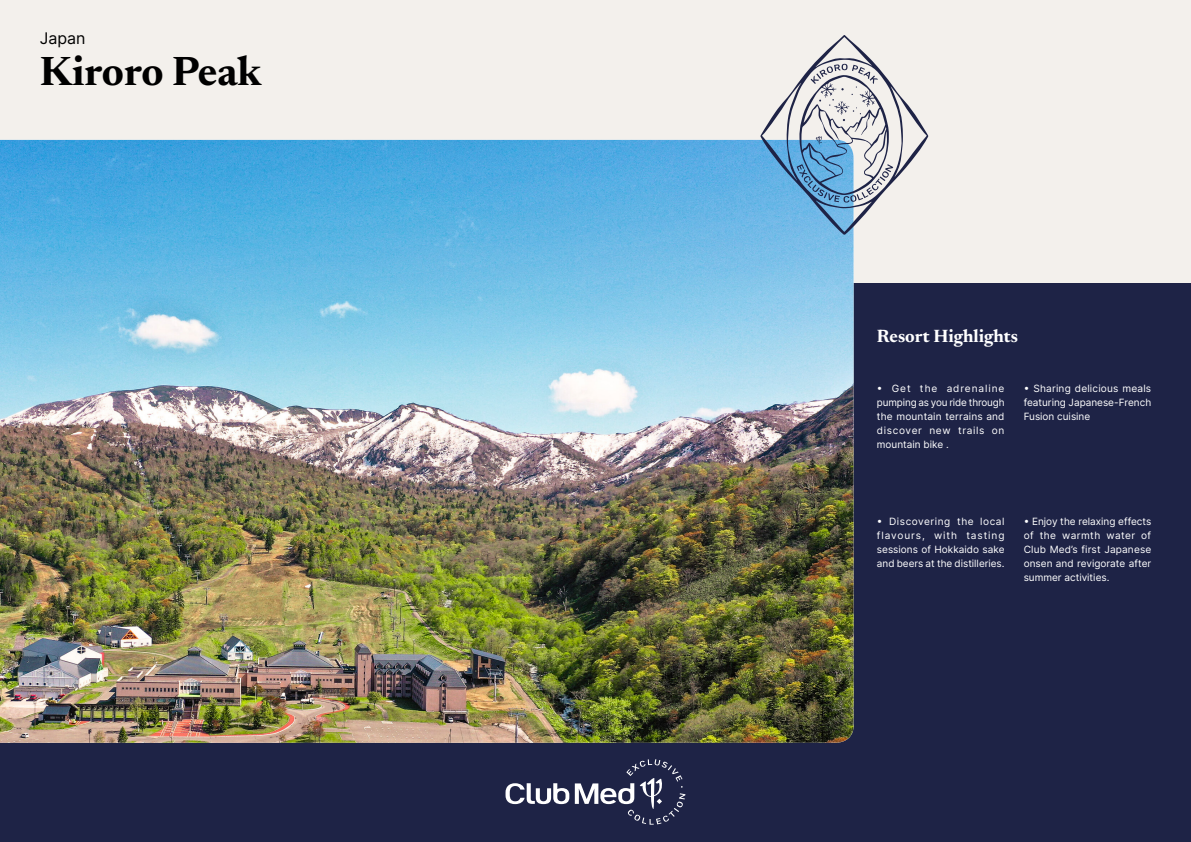
<style>
.page{position:relative;width:1191px;height:842px;background:#f3f0ec}
.page>*{position:absolute;margin:0;border:0;box-sizing:border-box;transform-origin:0 0}
.t1{font:700 41.5px "Newsreader 24 pt";color:#000}
.t2{font:700 18px "Newsreader 24 pt";color:#fff}
.t3{font:16px "Inter";color:#000}
.t4{font:10px/14px "Inter";color:#fff;text-align:justify}
</style>
<div class="page">
<div style="left:0;top:283px;width:1191px;height:559px;background:#1e2346"></div>
<img style="left:0;top:140px;width:853px;height:603px">
<svg style="left:760px;top:35px;width:168px;height:200px"></svg>
<svg style="left:505px;top:759px;width:180px;height:66px"></svg>
<h3 class="t3" style="left:40px;top:26px;width:47px">Japan</h3>
<h1 class="t1" style="left:40px;top:41px;width:223px">Kiroro Peak</h1>
<h2 class="t2" style="left:877px;top:323px;width:143px">Resort Highlights</h2>
<p class="t4" style="left:877px;top:381px;width:129px">• Get the adrenaline pumping as you ride through the mountain terrains and discover new trails on mountain bike .</p>
<p class="t4" style="left:1023px;top:381px;width:129px">• Sharing delicious meals featuring Japanese-French Fusion cuisine</p>
<p class="t4" style="left:877px;top:514px;width:129px">• Discovering the local flavours, with tasting sessions of Hokkaido sake and beers at the distilleries.</p>
<p class="t4" style="left:1023px;top:514px;width:129px">• Enjoy the relaxing effects of the warmth water of Club Med’s first Japanese onsen and revigorate after summer activities.</p>
</div>
